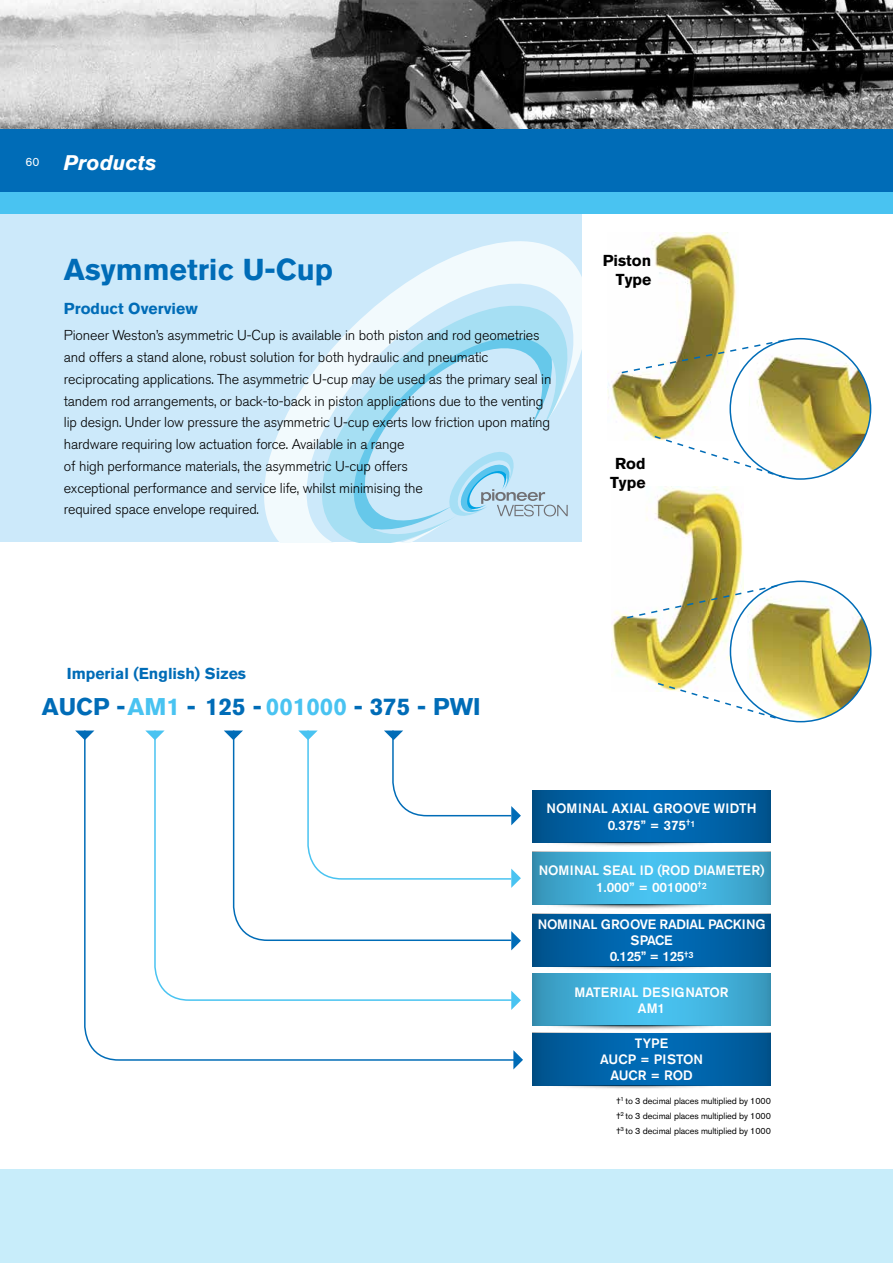
<style>
.page{position:relative;width:893px;height:1263px;background:#fff}
.page>*{position:absolute;margin:0;border:0;box-sizing:border-box;transform-origin:0 0}
.t1{font:700 30px "Akzidenz Grotesk BE";color:#006cb7}
.t2{font:700 24px "Akzidenz Grotesk BE";color:#006cb7}
.t3{font:italic 700 21px "Akzidenz Grotesk BE";color:#fff}
.t4{font:700 15.75px "Akzidenz Grotesk BE";color:#006cb7}
.t5{font:700 15.75px/18.9px "Akzidenz Grotesk BE";color:#000;text-align:center}
.t6{font:300 14.25px/21.8px "Akzidenz Grotesk BE";letter-spacing:-.01em;color:#000}
.t7{font:500 13.5px/16.2px "Akzidenz Grotesk BE";color:#fff;text-align:center}
.t8{font:500 13.5px/16.2px "Akzidenz Grotesk BE";letter-spacing:-.02em;color:#fff;text-align:center}
.t9{font:9px/15px "Akzidenz Grotesk BE";letter-spacing:-.01em;color:#000;text-align:justify}
.s1{color:#49c3f1}
</style>
<div class="page">
<img style="left:0;top:0;width:893px;height:129px">
<div style="left:0;top:157px;width:582px;height:385px;background:#cce9fa"></div>
<svg style="left:264px;top:241px;width:318px;height:301px"></svg>
<svg style="left:305px;top:289px;width:266px;height:253px"></svg>
<div style="left:0;top:129px;width:893px;height:63px;background:#006cb7"></div>
<div style="left:0;top:192px;width:893px;height:22px;background:#49c3f1"></div>
<div style="left:0;top:1169px;width:893px;height:94px;background:#c8edfa"></div>
<img style="left:532px;top:1085px;width:196px;height:4px">
<svg style="left:532px;top:1033px;width:239px;height:52px;background:#0060a4"></svg>
<svg style="left:84px;top:730px;width:429px;height:331px"></svg>
<svg style="left:75px;top:730px;width:19px;height:10px"></svg>
<svg style="left:513px;top:1050px;width:10px;height:19px"></svg>
<img style="left:533px;top:966px;width:195px;height:4px">
<img style="left:533px;top:1026px;width:195px;height:15px">
<svg style="left:532px;top:790px;width:239px;height:53px;background:#0060a4"></svg>
<svg style="left:532px;top:851px;width:239px;height:53px;background:#44b0d9"></svg>
<svg style="left:532px;top:914px;width:239px;height:52px;background:#0061a5"></svg>
<svg style="left:532px;top:973px;width:239px;height:53px;background:#40aed8"></svg>
<svg style="left:153px;top:730px;width:360px;height:271px"></svg>
<svg style="left:232px;top:730px;width:281px;height:212px"></svg>
<svg style="left:145px;top:730px;width:20px;height:10px"></svg>
<svg style="left:224px;top:730px;width:19px;height:10px"></svg>
<svg style="left:511px;top:991px;width:10px;height:19px"></svg>
<svg style="left:511px;top:931px;width:10px;height:19px"></svg>
<svg style="left:298px;top:730px;width:223px;height:158px"></svg>
<img style="left:607px;top:232px;width:132px;height:208px">
<img style="left:612px;top:487px;width:131px;height:197px">
<div style="left:730px;top:339px;width:141px;height:140px;background:#fff;border-radius:50%"></div>
<img style="left:749px;top:339px;width:122px;height:140px">
<svg style="left:653px;top:435px;width:134px;height:44px"></svg>
<svg style="left:620px;top:338px;width:166px;height:36px"></svg>
<div style="left:730px;top:581px;width:141px;height:141px;background:#fff;border-radius:50%"></div>
<img style="left:749px;top:581px;width:122px;height:141px">
<svg style="left:656px;top:682px;width:121px;height:38px"></svg>
<svg style="left:625px;top:584px;width:154px;height:35px"></svg>
<svg style="left:445px;top:447px;width:123px;height:70px"></svg>
<h3 class="t3" style="left:26px;top:150px;width:133px"><sup>60</sup> Products</h3>
<h1 class="t1" style="left:64px;top:252px;width:271px">Asymmetric U-Cup</h1>
<p class="t4" style="left:64px;top:300px;width:135px">Product Overview</p>
<p class="t6" style="left:64px;top:325px;width:489px">Pioneer Weston’s asymmetric U-Cup is available in both piston and rod geometries and offers a stand alone, robust solution for both hydraulic and pneumatic reciprocating applications. The asymmetric U-cup may be used as the primary seal in tandem rod arrangements, or back-to-back in piston applications due to the venting lip design. Under low pressure the asymmetric U-cup exerts low friction upon mating hardware requiring low actuation force. Available in a range<br>of high performance materials, the asymmetric U-cup offers<br>exceptional performance and service life, whilst minimising the<br>required space envelope required.</p>
<p class="t5" style="left:603px;top:251px;width:50px;text-align:right">Piston<br>Type</p>
<p class="t5" style="left:610px;top:454px;width:37px">Rod<br>Type</p>
<p class="t4" style="left:67px;top:665px;width:181px">Imperial (English) Sizes</p>
<h2 class="t2" style="left:42px;top:693px;width:440px">AUCP -<span class="s1">AM1</span> - 125 - <span class="s1">001000</span> - 375 - PWI</h2>
<p class="t7" style="left:547px;top:800px;width:211px">NOMINAL AXIAL GROOVE WIDTH<br>0.375” = 375<sup>†</sup><sup>1</sup></p>
<p class="t7" style="left:539px;top:862px;width:227px">NOMINAL SEAL ID (ROD DIAMETER)<br>1.000” = 001000<sup>†</sup><sup>2</sup></p>
<p class="t8" style="left:538px;top:916px;width:229px">NOMINAL GROOVE RADIAL PACKING<br>SPACE<br>0.125” = 125<sup>†</sup><sup>3</sup></p>
<p class="t7" style="left:574px;top:983px;width:156px">MATERIAL DESIGNATOR<br>AM1</p>
<p class="t7" style="left:600px;top:1035px;width:104px">TYPE<br>AUCP = PISTON<br>AUCR = ROD</p>
<p class="t9" style="left:616px;top:1093px;width:156px">†<sup>1</sup> to 3 decimal places multiplied by 1000 †<sup>2</sup> to 3 decimal places multiplied by 1000 †<sup>3</sup> to 3 decimal places multiplied by 1000</p>
</div>
